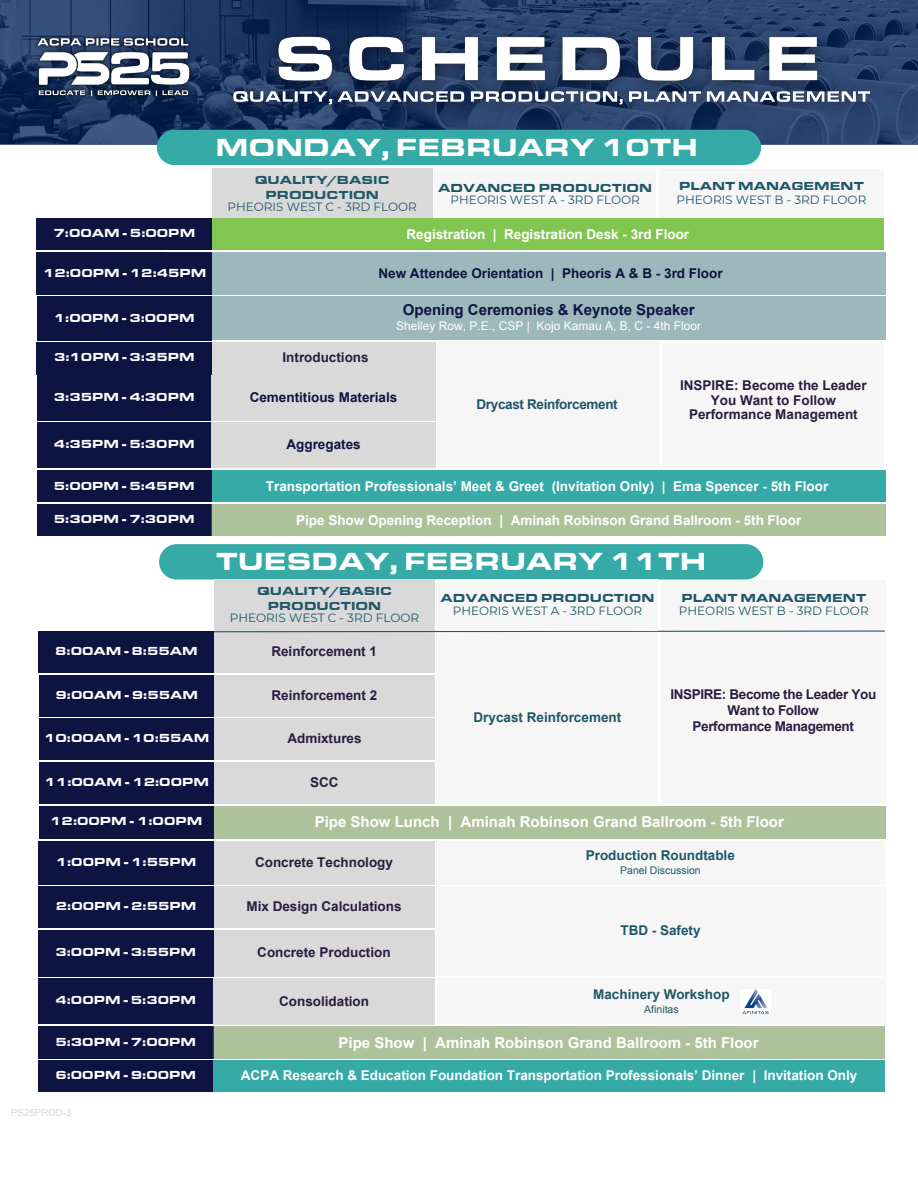
<style>
.page{position:relative;width:918px;height:1188px;background:#fff}
.page>*{position:absolute;margin:0;border:0;box-sizing:border-box;transform-origin:0 0}
.t1{font:25.5px "Eurostar Black Extended";color:#fff}
.t2{font:700 15px "Arial";color:#fff}
.t3{font:700 15px "Arial";color:#0d1442}
.t4{font:700 13.5px "Arial";color:#fff}
.t5{font:700 13.5px/14.7px "Arial";color:#2a1d40;text-align:center}
.t6{font:700 13.5px "Arial";color:#0d1442}
.t7{font:700 13.5px "Arial";color:#1f5769}
.t8{font:700 13.5px/15.8px "Arial";letter-spacing:-.025em;color:#2a1d40;text-align:center}
.t9{font:700 13.5px "Arial";letter-spacing:-.025em;color:#1f5769}
.t10{font:12px "Eurostar Black Extended";color:#fff}
.t11{font:12px "Montserrat";color:#1f5769}
.t12{font:12px/14.7px "Eurostar Black Extended";color:#1f5769;text-align:center}
.t13{font:12px "Arial";color:#fff}
.t14{font:10.5px "Arial";color:#1f5769}
.t15{font:9.75px "Arial";color:#d9d9d9}
</style>
<div class="page">
<div style="left:159px;top:544px;width:604px;height:36px;background:#36aaa7;border-radius:18px"></div>
<svg style="left:0;top:0;width:918px;height:144px;background:#243d68"></svg>
<img style="left:22px;top:30px;width:183px;height:74px">
<div style="left:157px;top:130px;width:604px;height:35px;background:#36aaa7;border-radius:18px"></div>
<div style="left:39px;top:631px;width:175px;height:42px;background:#0d1442"></div>
<div style="left:214px;top:631px;width:221px;height:42px;background:#d9d9d9"></div>
<div style="left:437px;top:632px;width:221px;height:171px;background:#f6f6f6"></div>
<div style="left:213px;top:806px;width:672px;height:33px;background:#adc29b"></div>
<div style="left:39px;top:806px;width:174px;height:33px;background:#0d1442"></div>
<div style="left:39px;top:675px;width:175px;height:42px;background:#0d1442"></div>
<div style="left:39px;top:718px;width:175px;height:42px;background:#0d1442"></div>
<div style="left:39px;top:762px;width:175px;height:42px;background:#0d1442"></div>
<div style="left:39px;top:841px;width:175px;height:43px;background:#0d1442"></div>
<div style="left:38px;top:887px;width:176px;height:41px;background:#0d1442"></div>
<div style="left:38px;top:978px;width:175px;height:46px;background:#0d1442"></div>
<div style="left:212px;top:168px;width:220px;height:52px;background:#d9d9d9"></div>
<div style="left:435px;top:170px;width:221px;height:48px;background:#f6f6f6"></div>
<div style="left:659px;top:169px;width:225px;height:49px;background:#f6f6f6"></div>
<div style="left:36px;top:252px;width:177px;height:43px;background:#0d1442"></div>
<div style="left:37px;top:296px;width:175px;height:44px;background:#0d1442"></div>
<div style="left:37px;top:342px;width:175px;height:32px;background:#0d1442"></div>
<div style="left:37px;top:422px;width:175px;height:46px;background:#0d1442"></div>
<div style="left:37px;top:504px;width:175px;height:32px;background:#0d1442"></div>
<div style="left:212px;top:252px;width:673px;height:43px;background:#9cb8bd"></div>
<div style="left:212px;top:504px;width:674px;height:32px;background:#adc29b"></div>
<div style="left:663px;top:343px;width:221px;height:125px;background:#f6f6f6"></div>
<div style="left:212px;top:342px;width:224px;height:32px;background:#d9d9d9"></div>
<div style="left:212px;top:422px;width:224px;height:46px;background:#d9d9d9"></div>
<div style="left:438px;top:342px;width:222px;height:126px;background:#f6f6f6"></div>
<div style="left:214px;top:675px;width:221px;height:42px;background:#d9d9d9"></div>
<div style="left:214px;top:718px;width:221px;height:42px;background:#d9d9d9"></div>
<div style="left:214px;top:762px;width:221px;height:42px;background:#d9d9d9"></div>
<div style="left:661px;top:631px;width:224px;height:172px;background:#f6f6f6"></div>
<div style="left:214px;top:841px;width:221px;height:43px;background:#d9d9d9"></div>
<div style="left:214px;top:887px;width:221px;height:41px;background:#d9d9d9"></div>
<div style="left:213px;top:930px;width:222px;height:46px;background:#d9d9d9"></div>
<div style="left:436px;top:841px;width:449px;height:43px;background:#f6f6f6"></div>
<div style="left:436px;top:887px;width:449px;height:89px;background:#f6f6f6"></div>
<div style="left:438px;top:979px;width:447px;height:45px;background:#f6f6f6"></div>
<div style="left:740px;top:989px;width:32px;height:25px;background:#fff;border-radius:3px"></div>
<img style="left:743px;top:989px;width:26px;height:25px">
<div style="left:38px;top:1060px;width:175px;height:32px;background:#0d1442"></div>
<div style="left:213px;top:1060px;width:672px;height:32px;background:#36aaa7"></div>
<div style="left:38px;top:1026px;width:175px;height:33px;background:#0d1442"></div>
<div style="left:213px;top:1026px;width:672px;height:33px;background:#adc29b"></div>
<div style="left:37px;top:218px;width:175px;height:32px;background:#0d1442"></div>
<div style="left:212px;top:218px;width:672px;height:32px;background:#80c650"></div>
<div style="left:209px;top:470px;width:676px;height:32px;background:#36aaa7"></div>
<div style="left:37px;top:470px;width:175px;height:32px;background:#0d1442"></div>
<svg style="left:213px;top:630px;width:672px;height:3px"></svg>
<div style="left:214px;top:979px;width:221px;height:46px;background:#d9d9d9"></div>
<div style="left:37px;top:375px;width:175px;height:46px;background:#0d1442"></div>
<div style="left:212px;top:375px;width:224px;height:46px;background:#d9d9d9"></div>
<img style="left:211px;top:16px;width:684px;height:116px">
<div style="left:214px;top:579px;width:221px;height:52px;background:#d9d9d9"></div>
<div style="left:437px;top:580px;width:221px;height:51px;background:#f6f6f6"></div>
<div style="left:661px;top:581px;width:225px;height:49px;background:#f6f6f6"></div>
<div style="left:38px;top:930px;width:176px;height:46px;background:#0d1442"></div>
<div style="left:212px;top:296px;width:673px;height:44px;background:#9cb8bd"></div>
<h1 class="t1" style="left:215px;top:131px;width:484px">MONDAY, FEBRUARY 10TH</h1>
<p class="t12" style="left:255px;top:172px;width:136px">QUALITY/BASIC<br>PRODUCTION</p>
<h4 class="t11" style="left:228px;top:199px;width:191px">PHEORIS WEST C - 3RD FLOOR</h4>
<p class="t12" style="left:438px;top:180px;width:215px">ADVANCED PRODUCTION</p>
<h6 class="t11" style="left:451px;top:192px;width:191px">PHEORIS WEST A - 3RD FLOOR</h6>
<p class="t12" style="left:679px;top:179px;width:186px">PLANT MANAGEMENT</p>
<h6 class="t11" style="left:677px;top:192px;width:191px">PHEORIS WEST B - 3RD FLOOR</h6>
<p class="t10" style="left:54px;top:226px;width:143px">7:00AM - 5:00PM</p>
<h6 class="t4" style="left:407px;top:226px;width:284px">Registration | Registration Desk - 3rd Floor</h6>
<p class="t10" style="left:43px;top:265px;width:165px">12:00PM - 12:45PM</p>
<h6 class="t10" style="left:54px;top:311px;width:142px">1:00PM - 3:00PM</h6>
<h6 class="t10" style="left:54px;top:349px;width:142px">3:10PM - 3:35PM</h6>
<h6 class="t5" style="left:283px;top:350px;width:88px">Introductions</h6>
<h6 class="t6" style="left:378px;top:266px;width:346px">New Attendee Orientation | Pheoris A &amp; B - 3rd Floor</h6>
<p class="t3" style="left:403px;top:302px;width:293px">Opening Ceremonies &amp; Keynote Speaker</p>
<p class="t13" style="left:396px;top:319px;width:306px">Shelley Row, P.E., CSP | Kojo Kamau A, B, C - 4th Floor</p>
<p class="t10" style="left:54px;top:390px;width:142px">3:35PM - 4:30PM</p>
<p class="t6" style="left:250px;top:390px;width:149px">Cementitious Materials</p>
<h6 class="t10" style="left:54px;top:437px;width:142px">4:35PM - 5:30PM</h6>
<p class="t6" style="left:287px;top:437px;width:76px">Aggregates</p>
<p class="t9" style="left:477px;top:397px;width:143px">Drycast Reinforcement</p>
<p class="t5" style="left:680px;top:378px;width:188px">INSPIRE: Become the Leader<br>You Want to Follow<br>Performance Management</p>
<p class="t10" style="left:54px;top:478px;width:142px">5:00PM - 5:45PM</p>
<p class="t4" style="left:266px;top:479px;width:564px">Transportation Professionals’ Meet &amp; Greet (Invitation Only) | Ema Spencer - 5th Floor</p>
<p class="t10" style="left:54px;top:512px;width:142px">5:30PM - 7:30PM</p>
<p class="t4" style="left:296px;top:512px;width:507px">Pipe Show Opening Reception | Aminah Robinson Grand Ballroom - 5th Floor</p>
<h1 class="t1" style="left:216px;top:546px;width:492px">TUESDAY, FEBRUARY 11TH</h1>
<p class="t12" style="left:257px;top:584px;width:136px">QUALITY/BASIC<br>PRODUCTION</p>
<h6 class="t11" style="left:230px;top:611px;width:191px">PHEORIS WEST C - 3RD FLOOR</h6>
<p class="t12" style="left:440px;top:590px;width:215px">ADVANCED PRODUCTION</p>
<p class="t11" style="left:453px;top:604px;width:191px">PHEORIS WEST A - 3RD FLOOR</p>
<p class="t12" style="left:681px;top:590px;width:186px">PLANT MANAGEMENT</p>
<p class="t11" style="left:679px;top:604px;width:191px">PHEORIS WEST B - 3RD FLOOR</p>
<p class="t10" style="left:55px;top:643px;width:144px">8:00AM - 8:55AM</p>
<p class="t5" style="left:271px;top:644px;width:107px">Reinforcement 1</p>
<p class="t10" style="left:56px;top:687px;width:144px">9:00AM - 9:55AM</p>
<p class="t10" style="left:44px;top:730px;width:167px">10:00AM - 10:55AM</p>
<p class="t10" style="left:45px;top:774px;width:166px">11:00AM - 12:00PM</p>
<p class="t5" style="left:272px;top:688px;width:107px">Reinforcement 2</p>
<p class="t5" style="left:287px;top:731px;width:76px">Admixtures</p>
<p class="t5" style="left:310px;top:775px;width:30px">SCC</p>
<p class="t7" style="left:474px;top:710px;width:149px">Drycast Reinforcement</p>
<p class="t8" style="left:670px;top:687px;width:207px">INSPIRE: Become the Leader You<br>Want to Follow<br>Performance Management</p>
<p class="t10" style="left:50px;top:814px;width:154px">12:00PM - 1:00PM</p>
<p class="t2" style="left:315px;top:814px;width:471px">Pipe Show Lunch | Aminah Robinson Grand Ballroom - 5th Floor</p>
<h6 class="t10" style="left:56px;top:854px;width:142px">1:00PM - 1:55PM</h6>
<p class="t10" style="left:56px;top:899px;width:142px">2:00PM - 2:55PM</p>
<h3 class="t10" style="left:55px;top:945px;width:142px">3:00PM - 3:55PM</h3>
<h6 class="t5" style="left:255px;top:855px;width:139px">Concrete Technology</h6>
<p class="t5" style="left:247px;top:899px;width:157px">Mix Design Calculations</p>
<h6 class="t5" style="left:257px;top:945px;width:135px">Concrete Production</h6>
<h6 class="t7" style="left:586px;top:848px;width:151px">Production Roundtable</h6>
<h6 class="t14" style="left:620px;top:864px;width:82px">Panel Discussion</h6>
<p class="t7" style="left:620px;top:923px;width:82px">TBD - Safety</p>
<h6 class="t10" style="left:55px;top:993px;width:142px">4:00PM - 5:30PM</h6>
<h6 class="t5" style="left:279px;top:993px;width:91px">Consolidation</h6>
<h6 class="t7" style="left:593px;top:986px;width:138px">Machinery Workshop</h6>
<p class="t14" style="left:644px;top:1004px;width:36px">Afinitas</p>
<p class="t10" style="left:55px;top:1035px;width:142px">5:30PM - 7:00PM</p>
<h6 class="t2" style="left:339px;top:1035px;width:421px">Pipe Show | Aminah Robinson Grand Ballroom - 5th Floor</h6>
<h5 class="t10" style="left:55px;top:1068px;width:142px">6:00PM - 9:00PM</h5>
<h3 class="t4" style="left:241px;top:1068px;width:618px">ACPA Research &amp; Education Foundation Transportation Professionals’ Dinner | Invitation Only</h3>
<h6 class="t15" style="left:11px;top:1107px;width:62px">PS25PROD-3</h6>
</div>
